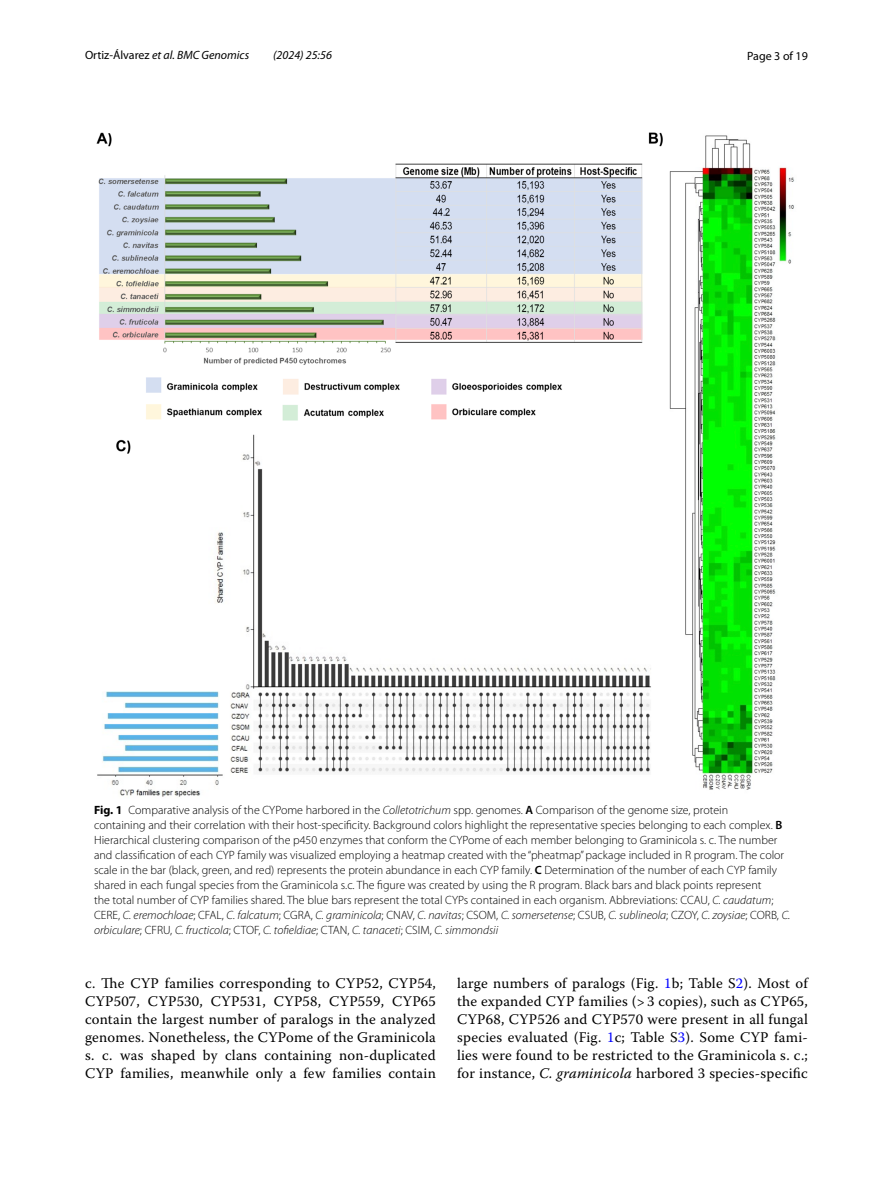
<style>
.page{position:relative;width:893px;height:1187px;background:#fff}
.page>*{position:absolute;margin:0;border:0;box-sizing:border-box;transform-origin:0 0}
.t1{font:14.7px/18px "Warnock Pro";letter-spacing:.015em;color:#000;text-align:justify}
.t2{font:300 12px/15px "Myriad Pro";color:#000}
.t3{font:italic 12px "Myriad Pro";color:#000}
.t4{font:12px "Myriad Pro";color:#000}
.s1{font-style:normal}
.s2{font-weight:700}
.s3{font-style:italic}
.s4{font-weight:600}
.s5{color:#00f}
</style>
<div class="page">
<img style="left:96px;top:133px;width:698px;height:664px">
<p class="t3" style="left:85px;top:48px;width:166px"><span class="s1">Ortiz‑Álvarez</span> et al. BMC Genomics</p>
<p class="t3" style="left:273px;top:48px;width:60px">(2024) 25:56</p>
<p class="t4" style="left:747px;top:48px;width:62px">Page 3 of 19</p>
<p class="t2" style="left:94px;top:802px;width:698px"><span class="s2">Fig. 1</span> Comparative analysis of the CYPome harbored in the <span class="s3">Colletotrichum</span> spp. genomes. <span class="s4">A</span> Comparison of the genome size, protein<br>containing and their correlation with their host-specificity. Background colors highlight the representative species belonging to each complex. <span class="s4">B </span>Hierarchical clustering comparison of the p450 enzymes that conform the CYPome of each member belonging to Graminicola s. c. The number and classification of each CYP family was visualized employing a heatmap created with the “pheatmap” package included in R program. The color scale in the bar (black, green, and red) represents the protein abundance in each CYP family. <span class="s4">C</span> Determination of the number of each CYP family shared in each fungal species from the Graminicola s.c. The figure was created by using the R program. Black bars and black points represent<br>the total number of CYP families shared. The blue bars represent the total CYPs contained in each organism. Abbreviations: CCAU, <span class="s3">C. caudatum</span>; CERE, <span class="s3">C. eremochloae</span>; CFAL, <span class="s3">C. falcatum</span>; CGRA, <span class="s3">C. graminicola</span>; CNAV, <span class="s3">C. navitas</span>; CSOM, <span class="s3">C. somersetense</span>; CSUB, <span class="s3">C. sublineola</span>; CZOY, <span class="s3">C. zoysiae</span>; CORB, <span class="s3">C. orbiculare</span>; CFRU, <span class="s3">C. fructicola</span>; CTOF, <span class="s3">C. tofieldiae</span>; CTAN, <span class="s3">C. tanaceti</span>; CSIM, <span class="s3">C. simmondsii</span></p>
<p class="t1" style="left:85px;top:973px;width:352px">c. The CYP families corresponding to CYP52, CYP54, CYP507, CYP530, CYP531, CYP58, CYP559, CYP65 contain the largest number of paralogs in the analyzed genomes. Nonetheless, the CYPome of the Graminicola s. c. was shaped by clans containing non-duplicated CYP families, meanwhile only a few families contain</p>
<p class="t1" style="left:457px;top:973px;width:352px">large numbers of paralogs (Fig. <span class="s5">1</span>b; Table S<span class="s5">2</span>). Most of the expanded CYP families (&gt; 3 copies), such as CYP65, CYP68, CYP526 and CYP570 were present in all fungal species evaluated (Fig. <span class="s5">1</span>c; Table S<span class="s5">3</span>). Some CYP fami&shy;lies were found to be restricted to the Graminicola s. c.; for instance, <span class="s3">C. graminicola</span> harbored 3 species-specific</p>
</div>
